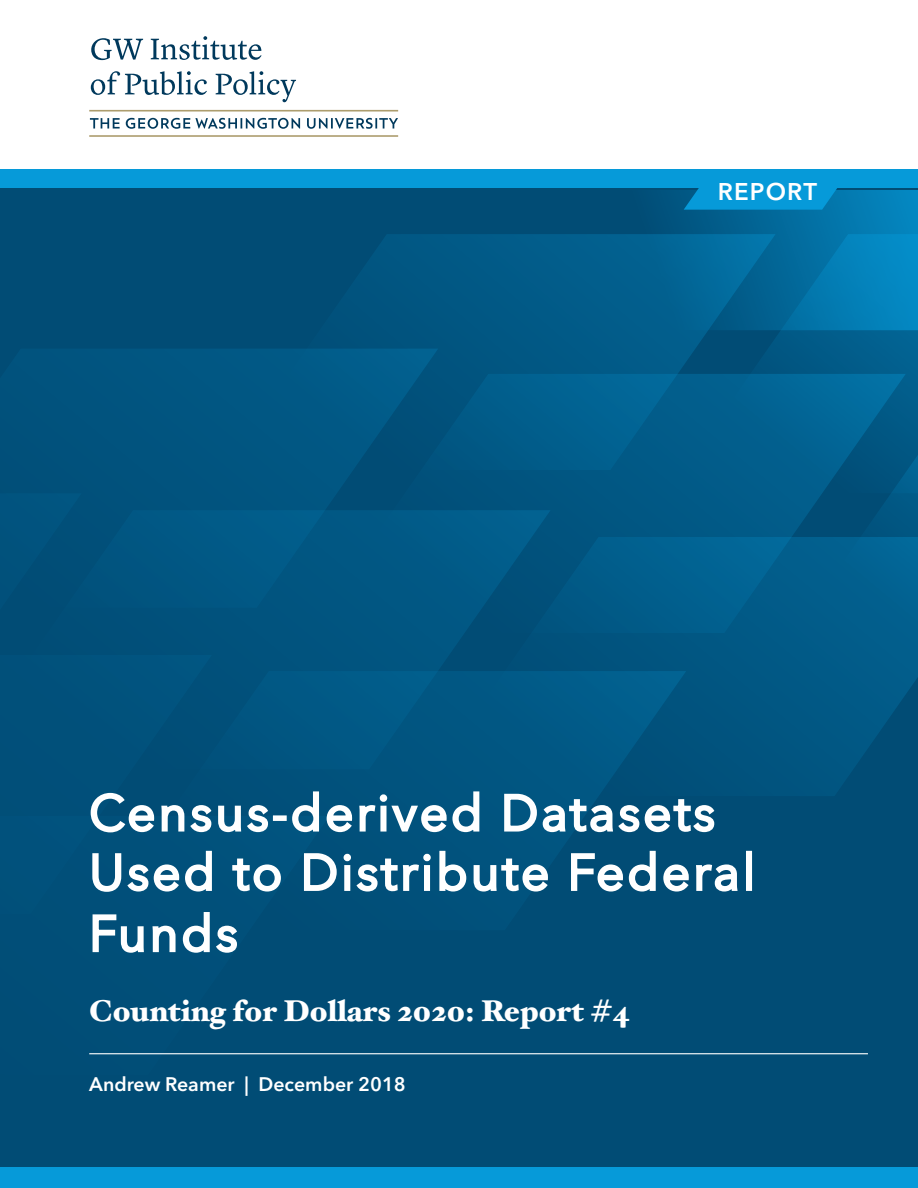
<style>
.page{position:relative;width:918px;height:1188px;background:#fff}
.page>*{position:absolute;margin:0;border:0;box-sizing:border-box;transform-origin:0 0}
.t1{font:49.5px/60.3px "Avenir Next LT Pro";letter-spacing:.06em;color:#fff}
.Sub_title{font:900 30px "Hoefler Txt";color:#fff}
.t2{font:600 24px "Avenir Next LT Pro";letter-spacing:.05em;color:#fff}
.t3{font:600 19.5px "Avenir Next LT Pro";color:#fff}
</style>
<div class="page">
<div style="left:0;top:170px;width:918px;height:1018px;background:#069ad9"></div>
<div style="left:0;top:188px;width:918px;height:978px;background:#014c75"></div>
<svg style="left:668px;top:190px;width:250px;height:44px;background:#026fa2"></svg>
<svg style="left:321px;top:234px;width:346px;height:140px;fill:#015985"></svg>
<div style="left:73px;top:349px;width:365px;height:161px;background:#015581"></div>
<svg style="left:19px;top:493px;width:63px;height:17px"></svg>
<svg style="left:629px;top:537px;width:289px;height:259px;fill:#015682"></svg>
<svg style="left:364px;top:671px;width:322px;height:192px;fill:#015580"></svg>
<svg style="left:89px;top:816px;width:241px;height:239px"></svg>
<svg style="left:667px;top:234px;width:251px;height:259px"></svg>
<svg style="left:307px;top:374px;width:599px;height:259px;fill:#015c89"></svg>
<svg style="left:39px;top:510px;width:512px;height:259px;fill:#015682"></svg>
<svg style="left:39px;top:655px;width:173px;height:259px"></svg>
<svg style="left:684px;top:188px;width:166px;height:22px;background:#0591ce"></svg>
<hr style="left:89px;top:1053px;width:779px;height:1px;background:#fff">
<svg style="left:89px;top:792px;width:181px;height:42px"></svg>
<div style="left:273px;top:815px;width:14px;height:6px;border:3px solid #fff"></div>
<svg style="left:291px;top:790px;width:190px;height:43px"></svg>
<svg style="left:503px;top:792px;width:213px;height:41px"></svg>
<svg style="left:91px;top:849px;width:122px;height:44px"></svg>
<svg style="left:231px;top:857px;width:51px;height:36px"></svg>
<svg style="left:303px;top:852px;width:129px;height:41px"></svg>
<svg style="left:438px;top:849px;width:112px;height:43px"></svg>
<svg style="left:570px;top:849px;width:168px;height:43px"></svg>
<div style="left:746px;top:851px;width:6px;height:40px;border:3px solid #fff"></div>
<svg style="left:91px;top:913px;width:54px;height:41px"></svg>
<svg style="left:151px;top:911px;width:88px;height:43px"></svg>
<svg style="left:90px;top:118px;width:308px;height:11px"></svg>
<hr style="left:89px;top:110px;width:309px;height:2px;background:#ad9d6e">
<hr style="left:89px;top:135px;width:309px;height:2px;background:#ad9d6e">
<svg style="left:91px;top:38px;width:52px;height:22px"></svg>
<svg style="left:151px;top:36px;width:110px;height:24px"></svg>
<svg style="left:91px;top:71px;width:116px;height:24px"></svg>
<svg style="left:216px;top:71px;width:80px;height:31px"></svg>
<p class="t2" style="left:718px;top:177px;width:101px">REPORT</p>
<p class="t1" style="left:89px;top:783px;width:668px">Census-derived Datasets<br>Used to Distribute Federal<br>Funds</p>
<p class="Sub_title" style="left:89px;top:987px;width:543px">Counting for Dollars 2020: Report #4</p>
<p class="t3" style="left:89px;top:1072px;width:318px">Andrew Reamer | December 2018</p>
</div>
